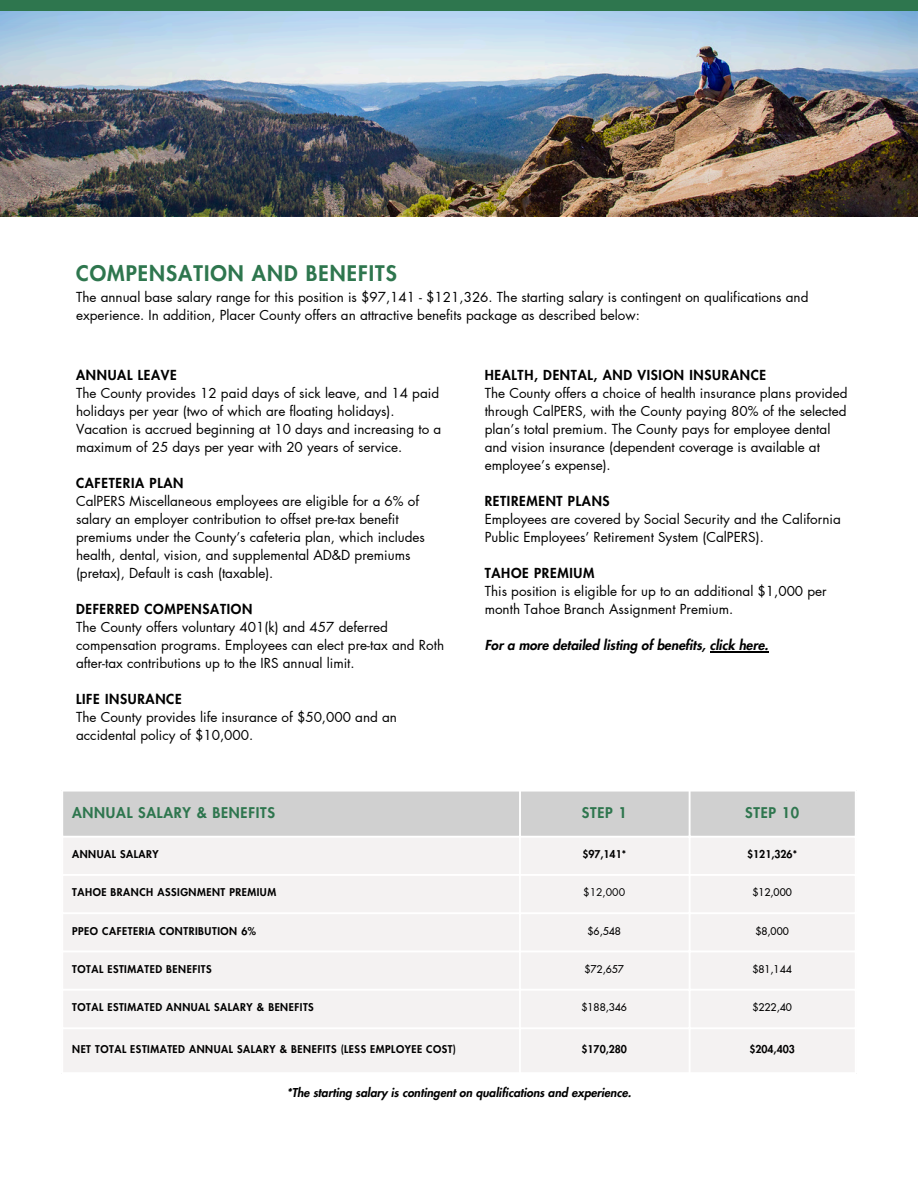
<style>
.page{position:relative;width:918px;height:1188px;background:#fff}
.page>*{position:absolute;margin:0;border:0;box-sizing:border-box;transform-origin:0 0}
.t1{font:800 21px "Futura LT Pro";letter-spacing:.05em;color:#2e764e}
.t2{font:800 14.4px "Futura LT Pro";letter-spacing:.05em;color:#2e764e}
.t3{font:13.5px/18px "Futura LT Pro";color:#000}
.t4{font:800 13.5px "Futura LT Pro";letter-spacing:.05em;color:#000}
.t5{font:italic 800 13.5px "Futura LT Pro";color:#000}
.t6{font:italic 800 12px "Futura LT Pro";color:#000}
.t7{font:800 10.5px "Futura LT Pro";letter-spacing:.05em;color:#000}
.t8{font:500 10.5px "Futura LT Pro";color:#000}
.t9{font:10.5px "Futura LT Pro";color:#000}
</style>
<div class="page">
<hr style="left:710px;top:652px;width:58px;height:1px;background:#000">
<div style="left:63px;top:792px;width:792px;height:44px;background:#d0d0d0"></div>
<div style="left:63px;top:838px;width:792px;height:234px;background:#f4f2f2"></div>
<hr style="left:519px;top:792px;width:2px;height:280px;background:#fff">
<hr style="left:689px;top:792px;width:2px;height:280px;background:#fff">
<hr style="left:61px;top:874px;width:796px;height:2px;background:#fff">
<hr style="left:61px;top:912px;width:796px;height:2px;background:#fff">
<hr style="left:61px;top:950px;width:796px;height:2px;background:#fff">
<hr style="left:61px;top:989px;width:796px;height:2px;background:#fff">
<hr style="left:61px;top:1027px;width:796px;height:2px;background:#fff">
<img style="left:0;top:11px;width:918px;height:205px">
<div style="left:0;top:0;width:918px;height:11px;background:#2e764e"></div>
<h1 class="t1" style="left:76px;top:264px;width:322px">COMPENSATION AND BENEFITS</h1>
<p class="t3" style="left:76px;top:289px;width:734px">The annual base salary range for this position is $97,141 - $121,326. The starting salary is contingent on qualifications and experience. In addition, Placer County offers an attractive benefits package as described below:</p>
<p class="t4" style="left:76px;top:369px;width:102px">ANNUAL LEAVE</p>
<p class="t3" style="left:76px;top:385px;width:367px">The County provides 12 paid days of sick leave, and 14 paid holidays per year (two of which are floating holidays).<br>Vacation is accrued beginning at 10 days and increasing to a maximum of 25 days per year with 20 years of service.</p>
<p class="t4" style="left:76px;top:477px;width:109px">CAFETERIA PLAN</p>
<p class="t3" style="left:76px;top:493px;width:350px">CalPERS Miscellaneous employees are eligible for a 6% of salary an employer contribution to offset pre-tax benefit premiums under the County’s cafeteria plan, which includes health, dental, vision, and supplemental AD&amp;D premiums (pretax), Default is cash (taxable).</p>
<p class="t4" style="left:76px;top:603px;width:178px">DEFERRED COMPENSATION</p>
<p class="t3" style="left:76px;top:619px;width:370px">The County offers voluntary 401(k) and 457 deferred compensation programs. Employees can elect pre-tax and Roth after-tax contributions up to the IRS annual limit.</p>
<p class="t4" style="left:76px;top:693px;width:107px">LIFE INSURANCE</p>
<p class="t3" style="left:76px;top:709px;width:322px">The County provides life insurance of $50,000 and an accidental policy of $10,000.</p>
<p class="t4" style="left:485px;top:369px;width:283px">HEALTH, DENTAL, AND VISION INSURANCE</p>
<p class="t3" style="left:485px;top:385px;width:364px">The County offers a choice of health insurance plans provided through CalPERS, with the County paying 80% of the selected plan’s total premium. The County pays for employee dental and vision insurance (dependent coverage is available at employee’s expense).</p>
<p class="t4" style="left:485px;top:495px;width:127px">RETIREMENT PLANS</p>
<p class="t3" style="left:485px;top:511px;width:358px">Employees are covered by Social Security and the California<br>Public Employees’ Retirement System (CalPERS).</p>
<p class="t4" style="left:485px;top:567px;width:111px">TAHOE PREMIUM</p>
<p class="t3" style="left:485px;top:583px;width:344px">This position is eligible for up to an additional $1,000 per month Tahoe Branch Assignment Premium.</p>
<p class="t5" style="left:485px;top:639px;width:285px">For a more detailed listing of benefits, click here.</p>
<p class="t2" style="left:72px;top:806px;width:204px">ANNUAL SALARY &amp; BENEFITS</p>
<p class="t2" style="left:582px;top:806px;width:46px">STEP 1</p>
<p class="t2" style="left:745px;top:806px;width:55px">STEP 10</p>
<p class="t7" style="left:72px;top:849px;width:88px">ANNUAL SALARY</p>
<p class="t7" style="left:582px;top:849px;width:45px">$97,141*</p>
<p class="t7" style="left:747px;top:849px;width:51px">$121,326*</p>
<p class="t7" style="left:72px;top:888px;width:206px">TAHOE BRANCH ASSIGNMENT PREMIUM</p>
<p class="t9" style="left:583px;top:888px;width:44px">$12,000</p>
<p class="t8" style="left:752px;top:888px;width:41px">$12,000</p>
<p class="t7" style="left:72px;top:926px;width:185px">PPEO CAFETERIA CONTRIBUTION 6%</p>
<p class="t8" style="left:588px;top:926px;width:35px">$6,548</p>
<p class="t8" style="left:755px;top:926px;width:35px">$8,000</p>
<p class="t7" style="left:72px;top:964px;width:141px">TOTAL ESTIMATED BENEFITS</p>
<p class="t8" style="left:585px;top:964px;width:41px">$72,657</p>
<p class="t8" style="left:752px;top:964px;width:41px">$81,144</p>
<p class="t7" style="left:72px;top:1002px;width:243px">TOTAL ESTIMATED ANNUAL SALARY &amp; BENEFITS</p>
<p class="t8" style="left:581px;top:1002px;width:47px">$188,346</p>
<p class="t8" style="left:752px;top:1002px;width:41px">$222,40</p>
<p class="t7" style="left:72px;top:1044px;width:385px">NET TOTAL ESTIMATED ANNUAL SALARY &amp; BENEFITS (LESS EMPLOYEE COST)</p>
<p class="t7" style="left:581px;top:1044px;width:47px">$170,280</p>
<p class="t7" style="left:749px;top:1044px;width:47px">$204,403</p>
<p class="t6" style="left:287px;top:1087px;width:346px">*The starting salary is contingent on qualifications and experience.</p>
</div>
